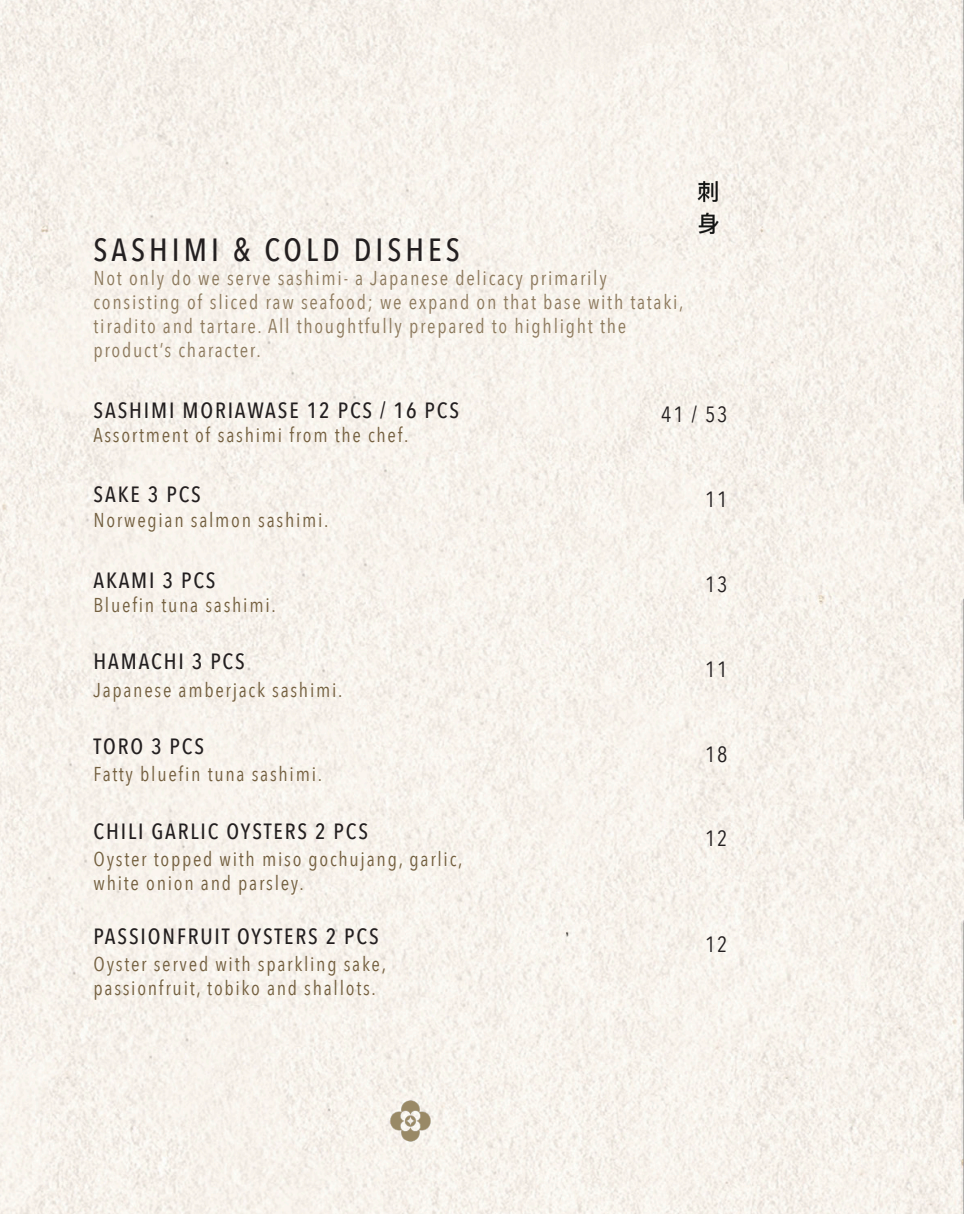
<style>
.page{position:relative;width:964px;height:1214px;background:#fff}
.page>*{position:absolute;margin:0;border:0;box-sizing:border-box;transform-origin:0 0}
.t1{font:500 32px "Avenir Next Condensed";letter-spacing:.125em;color:#231f20}
.t2{font:500 22px "Avenir Next Condensed";letter-spacing:.085em;color:#231f20}
.t3{font:22px "Avenir Next Condensed";letter-spacing:.085em;color:#231f20}
.t4{font:20px/24px "Avenir Next Condensed";letter-spacing:.085em;color:#746040}
.t5{font:20px/24px "Avenir Next Condensed";letter-spacing:.085em;color:#8e7b5f}
</style>
<div class="page">
<img style="left:0;top:0;width:964px;height:1213px">
<img style="left:690px;top:170px;width:37px;height:78px">
<img style="left:389px;top:1100px;width:42px;height:41px">
<h1 class="t1" style="left:94px;top:230px;width:368px">SASHIMI &amp; COLD DISHES</h1>
<p class="t5" style="left:94px;top:265px;width:591px">Not only do we serve sashimi- a Japanese delicacy primarily consisting of sliced raw seafood; we expand on that base with tataki, tiradito and tartare. All thoughtfully prepared to highlight the product’s character.</p>
<p class="t2" style="left:94px;top:397px;width:367px">SASHIMI MORIAWASE 12 PCS / 16 PCS</p>
<p class="t4" style="left:94px;top:421px;width:316px">Assortment of sashimi from the chef.</p>
<p class="t2" style="left:94px;top:481px;width:109px">SAKE 3 PCS</p>
<p class="t4" style="left:94px;top:507px;width:237px">Norwegian salmon sashimi.</p>
<p class="t2" style="left:94px;top:567px;width:124px">AKAMI 3 PCS</p>
<p class="t4" style="left:94px;top:592px;width:184px">Bluefin tuna sashimi.</p>
<p class="t2" style="left:94px;top:647px;width:153px">HAMACHI 3 PCS</p>
<p class="t4" style="left:94px;top:676px;width:250px">Japanese amberjack sashimi.</p>
<p class="t2" style="left:94px;top:732px;width:112px">TORO 3 PCS</p>
<p class="t4" style="left:94px;top:761px;width:230px">Fatty bluefin tuna sashimi.</p>
<p class="t2" style="left:94px;top:817px;width:276px">CHILI GARLIC OYSTERS 2 PCS</p>
<p class="t4" style="left:94px;top:846px;width:370px">Oyster topped with miso gochujang, garlic, white onion and parsley.</p>
<p class="t2" style="left:94px;top:922px;width:287px">PASSIONFRUIT OYSTERS 2 PCS</p>
<p class="t4" style="left:94px;top:951px;width:294px">Oyster served with sparkling sake, passionfruit, tobiko and shallots.</p>
<p class="t3" style="left:661px;top:395px;width:68px">41 / 53</p>
<p class="t3" style="left:705px;top:481px;width:24px">11</p>
<p class="t3" style="left:705px;top:565px;width:24px">13</p>
<p class="t3" style="left:705px;top:650px;width:24px">11</p>
<p class="t3" style="left:705px;top:735px;width:24px">18</p>
<p class="t3" style="left:705px;top:819px;width:24px">12</p>
<p class="t3" style="left:705px;top:924px;width:24px">12</p>
</div>
